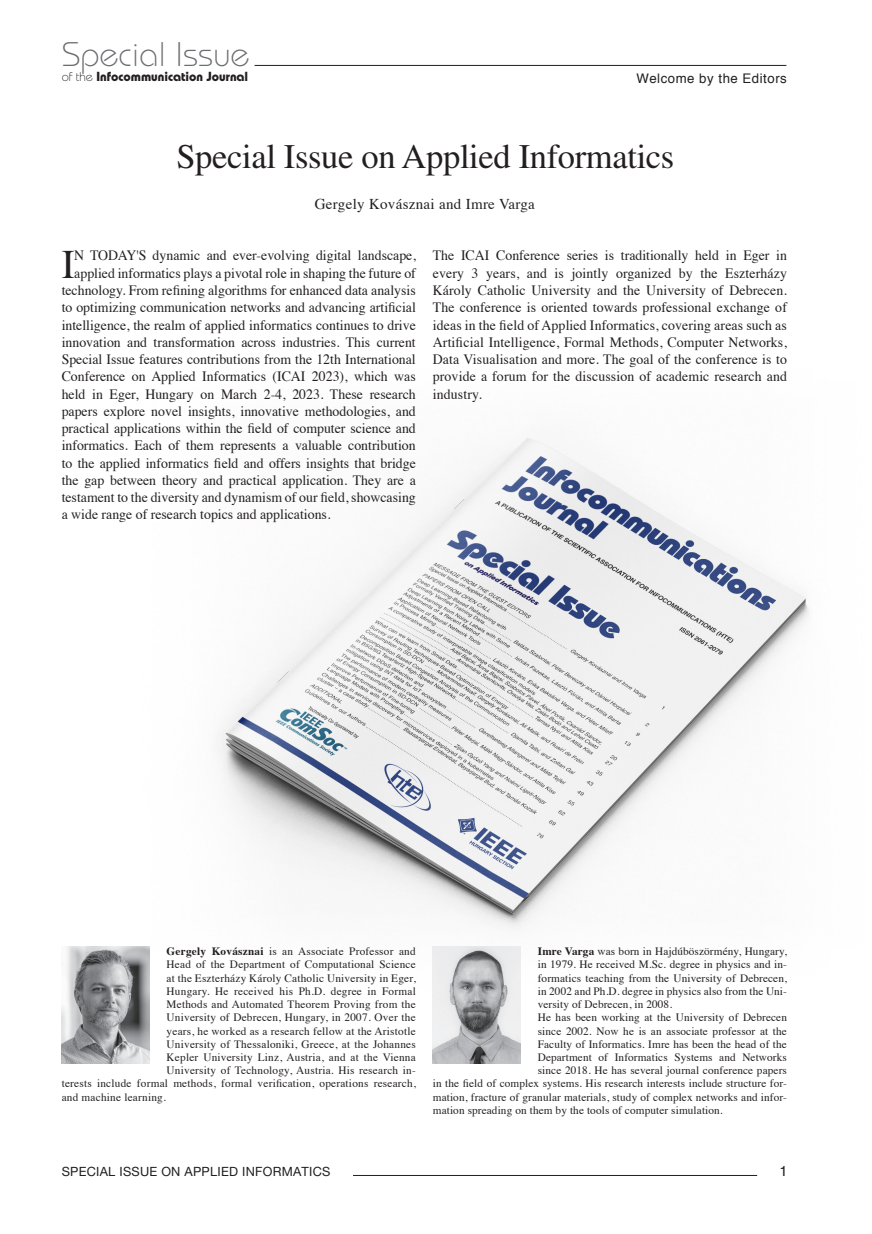
<style>
.page{position:relative;width:872px;height:1234px;background:#fff}
.page>*{position:absolute;margin:0;border:0;box-sizing:border-box;transform-origin:0 0}
.t1{font:40.35px "Times";color:#231f20}
.Cím{font:34.5px "Times LT Std";letter-spacing:-.01em;color:#231f20}
.t2{font:300 34.05px "Bauhaus Std";color:#6c6d70}
.szerző{font:15px "Times";letter-spacing:.02em;color:#231f20}
.t3{font:14.7px "Helvetica";color:#231f20}
.t4{font:14.25px/17.2px "Times";color:#231f20;text-align:justify}
.Fej_cím{font:13.2px "Helvetica";letter-spacing:.04em;color:#231f20}
.t5{font:700 13.05px "Bauhaus Std";color:#231f20}
.t6{font:12.75px "Helvetica Neue LT Pro";letter-spacing:.02em;color:#231f20}
.Láb2{font:11.25px/13.2px "Times";letter-spacing:.02em;color:#231f20;text-align:justify}
.s1{font-weight:300;font-size:12.75px}
.s2{font-weight:700}
</style>
<div class="page">
<hr style="left:353px;top:1174px;width:404px;height:1px;background:#231f20">
<hr style="left:254px;top:65px;width:532px;height:1px;background:#231f20">
<img style="left:61px;top:438px;width:748px;height:608px">
<img style="left:62px;top:946px;width:88px;height:117px">
<img style="left:433px;top:946px;width:88px;height:117px">
<h3 class="t2" style="left:62px;top:34px;width:189px">Special Issue</h3>
<p class="t5" style="left:62px;top:69px;width:188px"><span class="s1">of the</span> Infocommunication Journal</p>
<p class="Fej_cím" style="left:636px;top:68px;width:152px">Welcome by the Editors</p>
<p class="Cím" style="left:176px;top:137px;width:499px">Special Issue on Applied Informatics</p>
<p class="szerző" style="left:315px;top:190px;width:222px">Gergely Kovásznai and Imre Varga</p>
<p class="t1" style="left:62px;top:226px;width:15px">I</p>
<p class="t4" style="left:74px;top:246px;width:343px">N TODAY'S dynamic and ever-evolving digital landscape,</p>
<p class="t4" style="left:74px;top:263px;width:343px">applied informatics plays a pivotal role in shaping the future of</p>
<p class="t4" style="left:62px;top:280px;width:356px">technology. From refining algorithms for enhanced data analysis</p>
<p class="t4" style="left:62px;top:297px;width:356px">to optimizing communication networks and advancing artificial</p>
<p class="t4" style="left:62px;top:315px;width:356px">intelligence, the realm of applied informatics continues to drive</p>
<p class="t4" style="left:62px;top:332px;width:356px">innovation and transformation across industries. This current</p>
<p class="t4" style="left:62px;top:349px;width:355px">Special Issue features contributions from the 12th International</p>
<p class="t4" style="left:62px;top:366px;width:356px">Conference on Applied Informatics (ICAI 2023), which was</p>
<p class="t4" style="left:62px;top:384px;width:355px">held in Eger, Hungary on March 2-4, 2023. These research</p>
<p class="t4" style="left:62px;top:401px;width:356px">papers explore novel insights, innovative methodologies, and</p>
<p class="t4" style="left:62px;top:418px;width:356px">practical applications within the field of computer science and</p>
<p class="t4" style="left:62px;top:435px;width:356px">informatics. Each of them represents a valuable contribution</p>
<p class="t4" style="left:62px;top:453px;width:356px">to the applied informatics field and offers insights that bridge</p>
<p class="t4" style="left:62px;top:470px;width:356px">the gap between theory and practical application. They are a</p>
<p class="t4" style="left:62px;top:487px;width:356px">testament to the diversity and dynamism of our field, showcasing</p>
<p class="t4" style="left:62px;top:504px;width:270px">a wide range of research topics and applications.</p>
<p class="t4" style="left:433px;top:246px;width:356px">The ICAI Conference series is traditionally held in Eger in every 3 years, and is jointly organized by the Eszterházy Károly Catholic University and the University of Debrecen.<br>The conference is oriented towards professional exchange of ideas in the field of Applied Informatics, covering areas such as Artificial Intelligence, Formal Methods, Computer Networks, Data Visualisation and more. The goal of the conference is to provide a forum for the discussion of academic research and industry.</p>
<p class="Láb2" style="left:167px;top:943px;width:251px"><span class="s2">Gergely Kovásznai</span> is an Associate Professor and</p>
<p class="Láb2" style="left:167px;top:956px;width:251px">Head of the Department of Computational Science</p>
<p class="Láb2" style="left:167px;top:970px;width:251px">at the Eszterházy Károly Catholic University in Eger,</p>
<p class="Láb2" style="left:167px;top:983px;width:251px">Hungary. He received his Ph.D. degree in Formal</p>
<p class="Láb2" style="left:167px;top:996px;width:251px">Methods and Automated Theorem Proving from the</p>
<p class="Láb2" style="left:167px;top:1009px;width:251px">University of Debrecen, Hungary, in 2007. Over the</p>
<p class="Láb2" style="left:167px;top:1022px;width:251px">years, he worked as a research fellow at the Aristotle</p>
<p class="Láb2" style="left:167px;top:1036px;width:251px">University of Thessaloniki, Greece, at the Johannes</p>
<p class="Láb2" style="left:167px;top:1049px;width:251px">Kepler University Linz, Austria, and at the Vienna</p>
<p class="Láb2" style="left:167px;top:1062px;width:251px">University of Technology, Austria. His research in-</p>
<p class="Láb2" style="left:62px;top:1075px;width:356px">terests include formal methods, formal verification, operations research,</p>
<p class="Láb2" style="left:62px;top:1088px;width:106px">and machine learning.</p>
<p class="Láb2" style="left:538px;top:943px;width:251px"><span class="s2">Imre Varga</span> was born in Hajdúböszörmény, Hungary, in 1979. He received M.Sc. degree in physics and in&shy;formatics teaching from the University of Debrecen, in 2002 and Ph.D. degree in physics also from the Uni&shy;versity of Debrecen, in 2008.</p>
<p class="Láb2" style="left:538px;top:1009px;width:251px">He has been working at the University of Debrecen</p>
<p class="Láb2" style="left:538px;top:1022px;width:251px">since 2002. Now he is an associate professor at the</p>
<p class="Láb2" style="left:538px;top:1036px;width:251px">Faculty of Informatics. Imre has been the head of the</p>
<p class="Láb2" style="left:538px;top:1049px;width:251px">Department of Informatics Systems and Networks</p>
<p class="Láb2" style="left:538px;top:1062px;width:251px">since 2018. He has several journal conference papers</p>
<p class="Láb2" style="left:433px;top:1075px;width:355px">in the field of complex systems. His research interests include structure for-</p>
<p class="Láb2" style="left:433px;top:1088px;width:355px">mation, fracture of granular materials, study of complex networks and infor-</p>
<p class="Láb2" style="left:433px;top:1102px;width:291px">mation spreading on them by the tools of computer simulation.</p>
<p class="t6" style="left:62px;top:1163px;width:270px">SPECIAL ISSUE ON APPLIED INFORMATICS</p>
<p class="t3" style="left:779px;top:1158px;width:10px">1</p>
</div>
